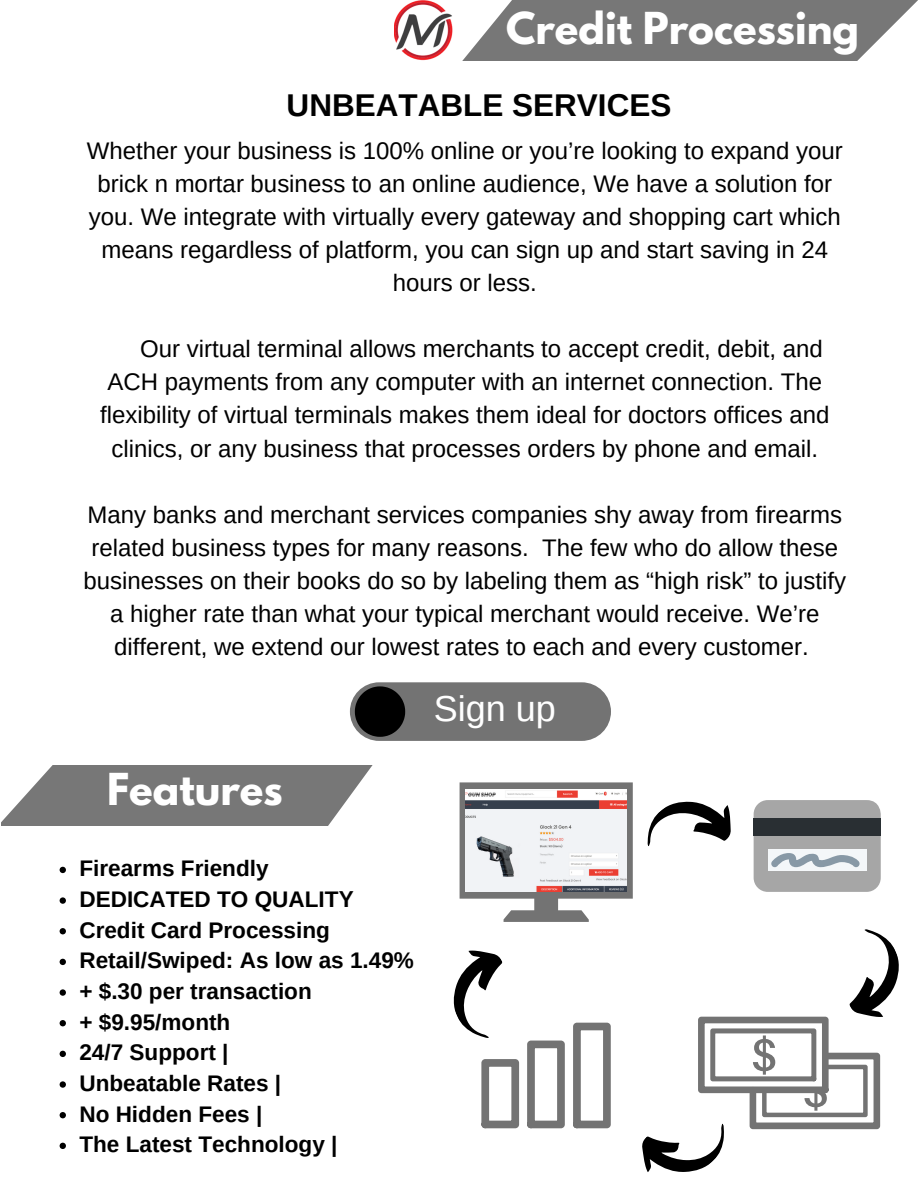
<style>
.page{position:relative;width:918px;height:1188px;background:#fff}
.page>*{position:absolute;margin:0;border:0;box-sizing:border-box;transform-origin:0 0}
.t1{font:700 39px "League Spartan";color:#fff}
.t2{font:36px "Arimo";color:#fff}
.t3{font:700 31.5px "Arimo";color:#000}
.t4{font:24px/33.2px "Arimo";color:#000;text-align:center}
.t5{font:700 22.5px/30.6px "Arimo";color:#000}
</style>
<div class="page">
<div style="left:456px;top:0;width:462px;height:61px;background:#777"></div>
<img style="left:394px;top:0;width:63px;height:61px">
<svg style="left:457px;top:0;width:55px;height:61px"></svg>
<svg style="left:857px;top:0;width:61px;height:61px"></svg>
<svg style="left:60px;top:867px;width:6px;height:6px"></svg>
<svg style="left:60px;top:897px;width:6px;height:7px"></svg>
<svg style="left:60px;top:928px;width:6px;height:6px"></svg>
<svg style="left:60px;top:959px;width:6px;height:6px"></svg>
<svg style="left:60px;top:989px;width:6px;height:7px"></svg>
<svg style="left:60px;top:1020px;width:6px;height:6px"></svg>
<svg style="left:60px;top:1051px;width:6px;height:6px"></svg>
<svg style="left:60px;top:1081px;width:6px;height:7px"></svg>
<svg style="left:60px;top:1112px;width:6px;height:6px"></svg>
<svg style="left:60px;top:1143px;width:6px;height:6px"></svg>
<div style="left:1px;top:765px;width:375px;height:60px;background:#777"></div>
<svg style="left:1px;top:765px;width:55px;height:61px"></svg>
<svg style="left:322px;top:765px;width:54px;height:61px"></svg>
<svg style="left:453px;top:782px;width:446px;height:390px"></svg>
<div style="left:350px;top:682px;width:261px;height:59px;background:#737373;border-radius:29px"></div>
<svg style="left:355px;top:686px;width:50px;height:51px"></svg>
<h1 class="t1" style="left:506px;top:9px;width:355px">Credit Processing</h1>
<h3 class="t3" style="left:287px;top:87px;width:386px">UNBEATABLE SERVICES</h3>
<p class="t4" style="left:87px;top:134px;width:758px">Whether your business is 100% online or you’re looking to expand your brick n mortar business to an online audience, We have a solution for you. We integrate with virtually every gateway and shopping cart which means regardless of platform, you can sign up and start saving in 24 hours or less.</p>
<p class="t4" style="left:140px;top:332px;width:684px">Our virtual terminal allows merchants to accept credit, debit, and</p>
<p class="t4" style="left:107px;top:365px;width:716px">ACH payments from any computer with an internet connection. The</p>
<p class="t4" style="left:100px;top:399px;width:731px">flexibility of virtual terminals makes them ideal for doctors offices and</p>
<p class="t4" style="left:111px;top:432px;width:708px">clinics, or any business that processes orders by phone and email.</p>
<p class="t4" style="left:83px;top:498px;width:764px">Many banks and merchant services companies shy away from firearms related business types for many reasons. The few who do allow these businesses on their books do so by labeling them as “high risk” to justify a higher rate than what your typical merchant would receive. We’re different, we extend our lowest rates to each and every customer.</p>
<h1 class="t1" style="left:107px;top:770px;width:177px">Features</h1>
<p class="t5" style="left:79px;top:853px;width:336px">Firearms Friendly<br>DEDICATED TO QUALITY<br>Credit Card Processing<br>Retail/Swiped: As low as 1.49% + $.30 per transaction<br>+ $9.95/month<br>24/7 Support |<br>Unbeatable Rates |<br>No Hidden Fees |<br>The Latest Technology |</p>
<h2 class="t2" style="left:434px;top:688px;width:124px">Sign up</h2>
</div>
